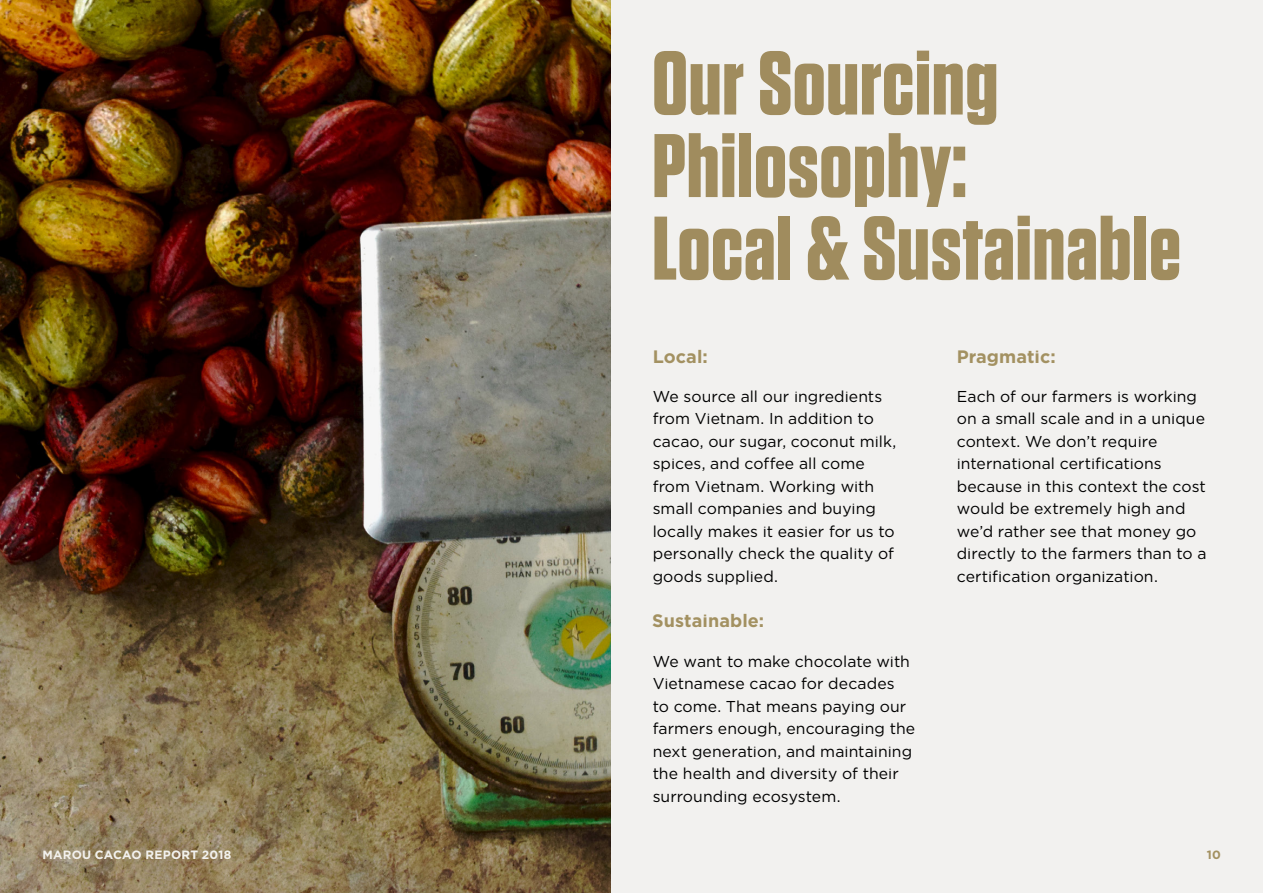
<style>
.page{position:relative;width:1263px;height:893px;background:#f2f1ef}
.page>*{position:absolute;margin:0;border:0;box-sizing:border-box;transform-origin:0 0}
.t1{font:700 90px/82.5px "Tungsten";letter-spacing:.01em;color:#a08c5e}
.t2{font:700 18px "Gotham Vnu";letter-spacing:.005em;color:#a39161}
.t3{font:15.75px/22.5px "Gotham Vnu";letter-spacing:.005em;color:#000}
.t4{font:700 12px "Gotham Vnu";letter-spacing:.02em;color:#f2f1ef}
.t5{font:700 12px "Gotham Vnu";color:#a39161}
</style>
<div class="page">
<img style="left:0;top:0;width:610px;height:893px">
<h1 class="t1" style="left:652px;top:39px;width:530px">Our Sourcing<br>Philosophy:<br>Local &amp; Sustainable</h1>
<p class="t2" style="left:653px;top:343px;width:57px">Local:</p>
<p class="t2" style="left:957px;top:343px;width:100px">Pragmatic:</p>
<p class="t3" style="left:653px;top:383px;width:245px">We source all our ingredients from Vietnam. In addition to cacao, our sugar, coconut milk, spices, and coffee all come from Vietnam. Working with small companies and buying locally makes it easier for us to personally check the quality of goods supplied.</p>
<p class="t3" style="left:957px;top:383px;width:251px">Each of our farmers is working on a small scale and in a unique context. We don’t require international certifications because in this context the cost would be extremely high and we’d rather see that money go directly to the farmers than to a certification organization.</p>
<p class="t2" style="left:652px;top:607px;width:113px">Sustainable:</p>
<p class="t3" style="left:653px;top:649px;width:264px">We want to make chocolate with<br>Vietnamese cacao for decades<br>to come. That means paying our farmers enough, encouraging the next generation, and maintaining the health and diversity of their surrounding ecosystem.</p>
<p class="t4" style="left:43px;top:846px;width:190px">MAROU CACAO REPORT 2018</p>
<p class="t5" style="left:1207px;top:846px;width:16px">10</p>
</div>
